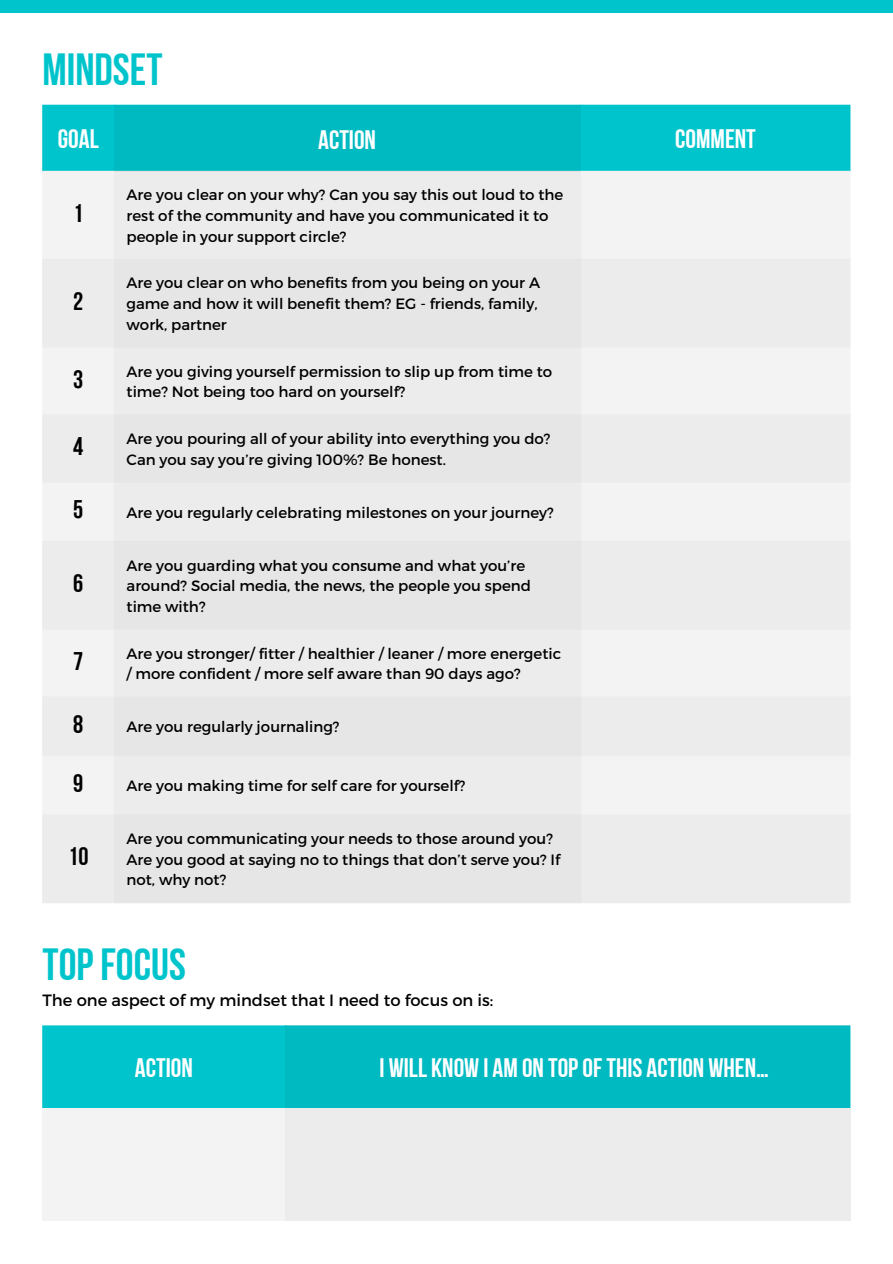
<style>
.page{position:relative;width:893px;height:1264px;background:#fff}
.page>*{position:absolute;margin:0;border:0;box-sizing:border-box;transform-origin:0 0}
.t1{font:45px "Bebas Neue Cyrillic";color:#00c4cc}
.t2{font:26.7px "Bebas Neue Cyrillic";color:#fff}
.t3{font:25.5px "Bebas Neue Cyrillic";color:#000}
.t4{font:16.35px "Montserrat";color:#000}
.t5{font:15px/20.5px "Montserrat";color:#000}
</style>
<div class="page">
<div style="left:0;top:0;width:892px;height:13px;background:#00c4cc"></div>
<div style="left:42px;top:1025px;width:808px;height:82px;background:#00c4cc"></div>
<div style="left:42px;top:1107px;width:243px;height:113px;background:#f2f3f2"></div>
<div style="left:285px;top:1107px;width:565px;height:113px;background:#ebeceb"></div>
<div style="left:285px;top:1025px;width:564px;height:82px;background:#00bac2"></div>
<div style="left:42px;top:105px;width:808px;height:66px;background:#00c4cc"></div>
<div style="left:42px;top:171px;width:808px;height:732px;background:#ebeceb"></div>
<div style="left:114px;top:259px;width:467px;height:644px;background:#e5e6e5"></div>
<div style="left:114px;top:105px;width:466px;height:67px;background:#00bac2"></div>
<h1 class="t1" style="left:42px;top:51px;width:121px">MINDSET</h1>
<h2 class="t2" style="left:58px;top:128px;width:42px">GOAL</h2>
<h2 class="t2" style="left:675px;top:128px;width:82px">COMMENT</h2>
<h2 class="t2" style="left:318px;top:129px;width:59px">ACTION</h2>
<h3 class="t3" style="left:73px;top:202px;width:12px">1</h3>
<h3 class="t3" style="left:73px;top:290px;width:12px">2</h3>
<p class="t5" style="left:127px;top:184px;width:438px">Are you clear on your why? Can you say this out loud to the rest of the community and have you communicated it to people in your support circle?</p>
<p class="t5" style="left:127px;top:272px;width:415px">Are you clear on who benefits from you being on your A game and how it will benefit them? EG - friends, family, work, partner</p>
<h3 class="t3" style="left:73px;top:368px;width:12px">3</h3>
<p class="t5" style="left:127px;top:360px;width:427px">Are you giving yourself permission to slip up from time to time? Not being too hard on yourself?</p>
<h3 class="t3" style="left:73px;top:436px;width:12px">4</h3>
<p class="t5" style="left:127px;top:427px;width:425px">Are you pouring all of your ability into everything you do?<br>Can you say you’re giving 100%? Be honest.</p>
<h3 class="t3" style="left:73px;top:499px;width:12px">5</h3>
<p class="t5" style="left:127px;top:501px;width:428px">Are you regularly celebrating milestones on your journey?</p>
<h3 class="t3" style="left:73px;top:572px;width:12px">6</h3>
<p class="t5" style="left:127px;top:554px;width:406px">Are you guarding what you consume and what you’re around? Social media, the news, the people you spend time with?</p>
<h3 class="t3" style="left:73px;top:650px;width:12px">7</h3>
<p class="t5" style="left:127px;top:642px;width:436px">Are you stronger/ fitter / healthier / leaner / more energetic / more confident / more self aware than 90 days ago?</p>
<h3 class="t3" style="left:73px;top:713px;width:12px">8</h3>
<p class="t5" style="left:127px;top:716px;width:214px">Are you regularly journaling?</p>
<h3 class="t3" style="left:73px;top:772px;width:12px">9</h3>
<p class="t5" style="left:127px;top:775px;width:340px">Are you making time for self care for yourself?</p>
<h3 class="t3" style="left:68px;top:846px;width:22px">10</h3>
<p class="t5" style="left:127px;top:827px;width:435px">Are you communicating your needs to those around you?<br>Are you good at saying no to things that don’t serve you? If not, why not?</p>
<h1 class="t1" style="left:42px;top:945px;width:145px">TOPFOCUS</h1>
<p class="t4" style="left:42px;top:990px;width:452px">The one aspect of my mindset that I need to focus on is:</p>
<h2 class="t2" style="left:135px;top:1056px;width:59px">ACTION</h2>
<h2 class="t2" style="left:379px;top:1057px;width:390px">I WILL KNOW I AM ON TOPOFTHIS ACTION WHEN…</h2>
</div>
